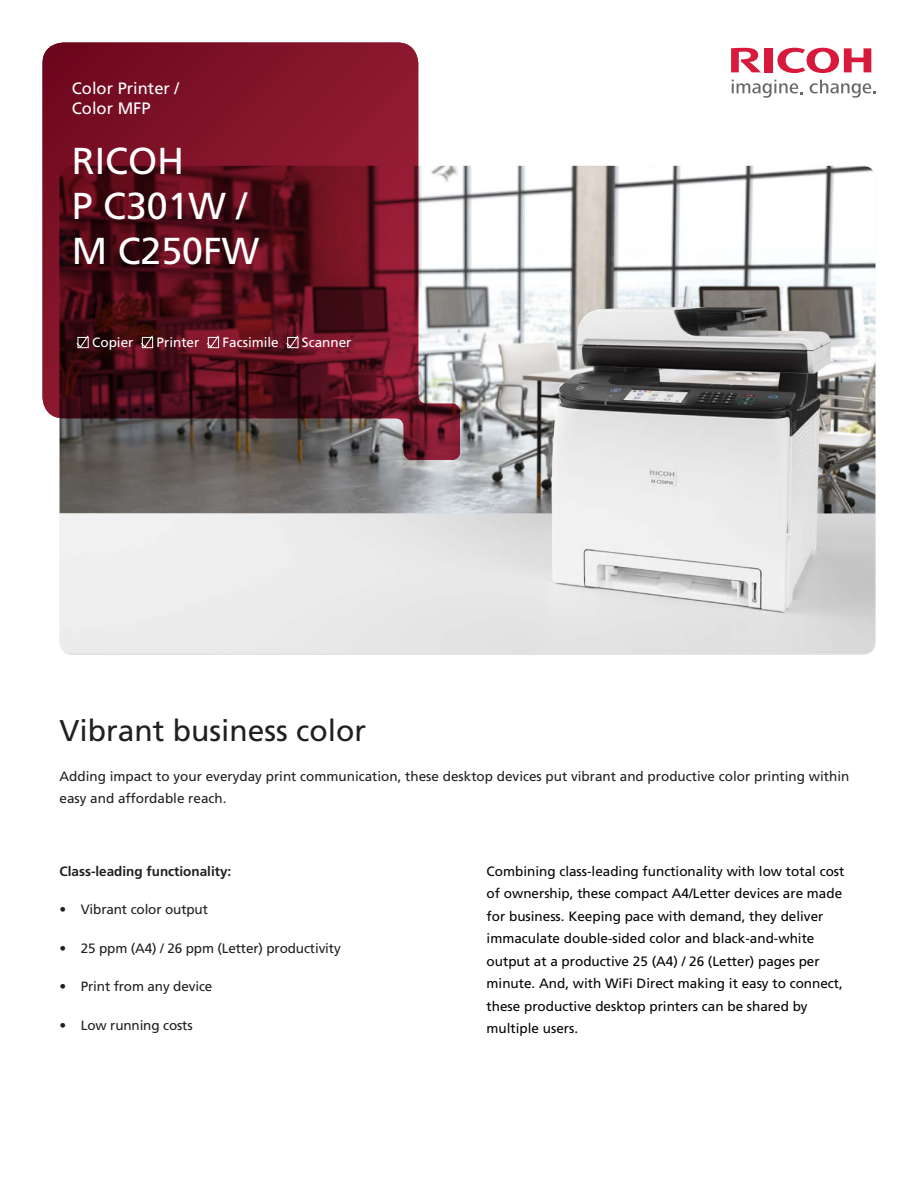
<style>
.page{position:relative;width:918px;height:1188px;background:#fff}
.page>*{position:absolute;margin:0;border:0;box-sizing:border-box;transform-origin:0 0}
.Balloon_-_Large{font:37.5px/45px "Frutiger LT Std";color:#fff}
.t1{font:30px "Frutiger LT Std";color:#231f20}
.Balloon_-_Medium{font:16.5px "Frutiger LT Std";color:#fff}
.Body{font:13.5px/22.5px "Frutiger LT Std";color:#040503}
.Body-2{font:13.5px/22.5px "Frutiger LT Std";color:#231f20}
.Bullets{font:13.5px "Frutiger LT Std";letter-spacing:-.01em;color:#231f20}
.Balloon_-_Small{font:13.5px "Frutiger LT Std";color:#fff}
.Body-3{font:700 13.5px "Frutiger LT Std";color:#231f20}
</style>
<div class="page">
<img style="left:60px;top:166px;width:815px;height:489px">
<svg style="left:43px;top:43px;width:417px;height:417px;background:#712a37"></svg>
<svg style="left:76px;top:335px;width:13px;height:14px"></svg>
<div style="left:78px;top:337px;width:10px;height:11px;border:1px solid #fff"></div>
<svg style="left:140px;top:335px;width:14px;height:14px"></svg>
<div style="left:142px;top:337px;width:11px;height:11px;border:1px solid #fff"></div>
<svg style="left:206px;top:335px;width:14px;height:14px"></svg>
<div style="left:208px;top:337px;width:11px;height:11px;border:1px solid #fff"></div>
<svg style="left:285px;top:335px;width:14px;height:14px"></svg>
<div style="left:288px;top:337px;width:10px;height:11px;border:1px solid #fff"></div>
<svg style="left:777px;top:48px;width:94px;height:25px"></svg>
<div style="left:765px;top:48px;width:8px;height:24px;background:#d7193c"></div>
<svg style="left:731px;top:48px;width:30px;height:24px"></svg>
<svg style="left:732px;top:80px;width:71px;height:18px"></svg>
<svg style="left:810px;top:80px;width:66px;height:18px"></svg>
<p class="Balloon_-_Medium" style="left:72px;top:79px;width:109px">Color Printer /</p>
<p class="Balloon_-_Medium" style="left:72px;top:98px;width:80px">Color MFP</p>
<p class="Balloon_-_Large" style="left:72px;top:138px;width:189px">RICOH<br>P C301W /<br>M C250FW</p>
<p class="Balloon_-_Small" style="left:92px;top:334px;width:43px">Copier</p>
<p class="Balloon_-_Small" style="left:157px;top:334px;width:44px">Printer</p>
<p class="Balloon_-_Small" style="left:223px;top:334px;width:58px">Facsimile</p>
<p class="Balloon_-_Small" style="left:302px;top:334px;width:51px">Scanner</p>
<p class="t1" style="left:60px;top:713px;width:308px">Vibrant business color</p>
<p class="Body-2" style="left:60px;top:765px;width:791px">Adding impact to your everyday print communication, these desktop devices put vibrant and productive color printing within easy and affordable reach.</p>
<p class="Body-3" style="left:60px;top:863px;width:173px">Class-leading functionality:</p>
<p class="Bullets" style="left:60px;top:901px;width:150px">• Vibrant color output</p>
<p class="Bullets" style="left:60px;top:940px;width:283px">• 25 ppm (A4) / 26 ppm (Letter) productivity</p>
<p class="Bullets" style="left:60px;top:978px;width:154px">• Print from any device</p>
<p class="Bullets" style="left:60px;top:1017px;width:135px">• Low running costs</p>
<p class="Body" style="left:487px;top:860px;width:359px">Combining class-leading functionality with low total cost of ownership, these compact A4/Letter devices are made for business. Keeping pace with demand, they deliver immaculate double-sided color and black-and-white output at a productive 25 (A4) / 26 (Letter) pages per minute. And, with WiFi Direct making it easy to connect, these productive desktop printers can be shared by multiple users.</p>
</div>
